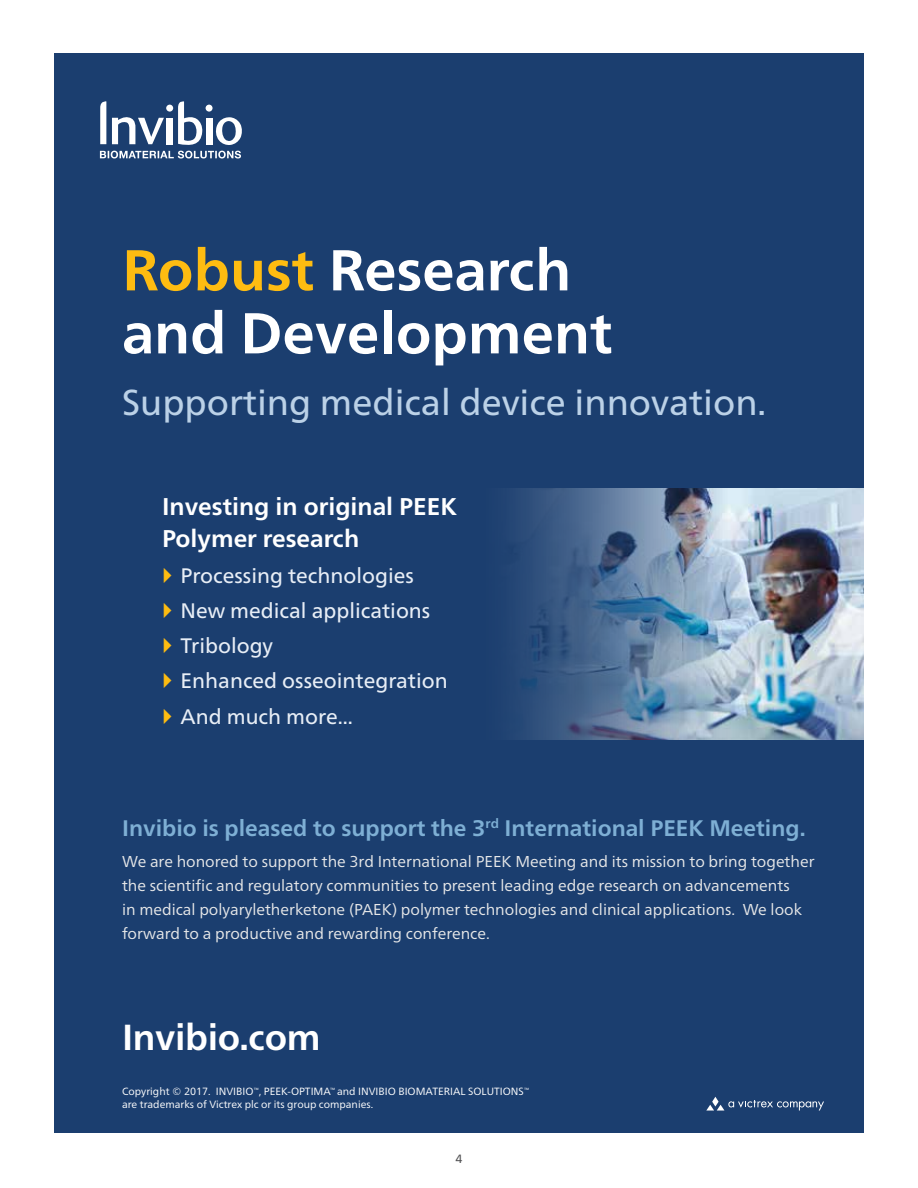
<style>
.page{position:relative;width:918px;height:1188px;background:#fff}
.page>*{position:absolute;margin:0;border:0;box-sizing:border-box;transform-origin:0 0}
.t1{font:700 57.6px/63px "Frutiger Neue LT Pro";color:#fff}
.t2{font:700 36.15px "Frutiger Neue LT Pro";letter-spacing:-.01em;color:#fff}
.t3{font:36px "Frutiger Neue LT Pro";color:#bbd1e7}
.t4{font:700 24.3px/32.2px "Frutiger Neue LT Pro";color:#fff}
.t5{font:700 22.5px "Frutiger Neue LT Pro";color:#7eafd4}
.t6{font:21px/35.2px "Frutiger Neue LT Pro";color:#e8eef6}
.t7{font:15.75px/24px "Frutiger Neue LT Pro";color:#e6e7e8}
.t8{font:12px "Frutiger Neue LT Pro";color:#4f4f51}
.t9{font:10.5px/12.6px "Frutiger Neue LT Pro";color:#fff}
.s1{color:#febc11}
</style>
<div class="page">
<div style="left:54px;top:53px;width:810px;height:1080px;background:#1b3e6f"></div>
<svg style="left:100px;top:101px;width:142px;height:57px"></svg>
<svg style="left:706px;top:1097px;width:118px;height:14px"></svg>
<img style="left:513px;top:489px;width:351px;height:251px">
<h1 class="t1" style="left:122px;top:238px;width:492px"><span class="s1">Robust</span> Research and Development</h1>
<h3 class="t3" style="left:122px;top:381px;width:646px">Supporting medical device innovation.</h3>
<h3 class="t4" style="left:162px;top:490px;width:296px">Investing in original PEEK<br>Polymer research</h3>
<h3 class="t6" style="left:180px;top:557px;width:269px">Processing technologies<br>New medical applications<br>Tribology<br>Enhanced osseointegration<br>And much more...</h3>
<h3 class="t5" style="left:122px;top:815px;width:685px">Invibio is pleased to support the 3<sup>rd</sup> International PEEK Meeting.</h3>
<p class="t7" style="left:122px;top:849px;width:694px">We are honored to support the 3rd International PEEK Meeting and its mission to bring together the scientific and regulatory communities to present leading edge research on advancements<br>in medical polyaryletherketone (PAEK) polymer technologies and clinical applications. We look forward to a productive and rewarding conference.</p>
<h2 class="t2" style="left:122px;top:1016px;width:200px">Invibio.com</h2>
<p class="t9" style="left:122px;top:1085px;width:409px">Copyright © 2017. INVIBIO<sup>™</sup>, PEEK-OPTIMA<sup>™</sup> and INVIBIO BIOMATERIAL SOLUTIONS<sup>™ </sup>are trademarks of Victrex plc or its group companies.</p>
<p class="t8" style="left:456px;top:1151px;width:8px">4</p>
</div>
